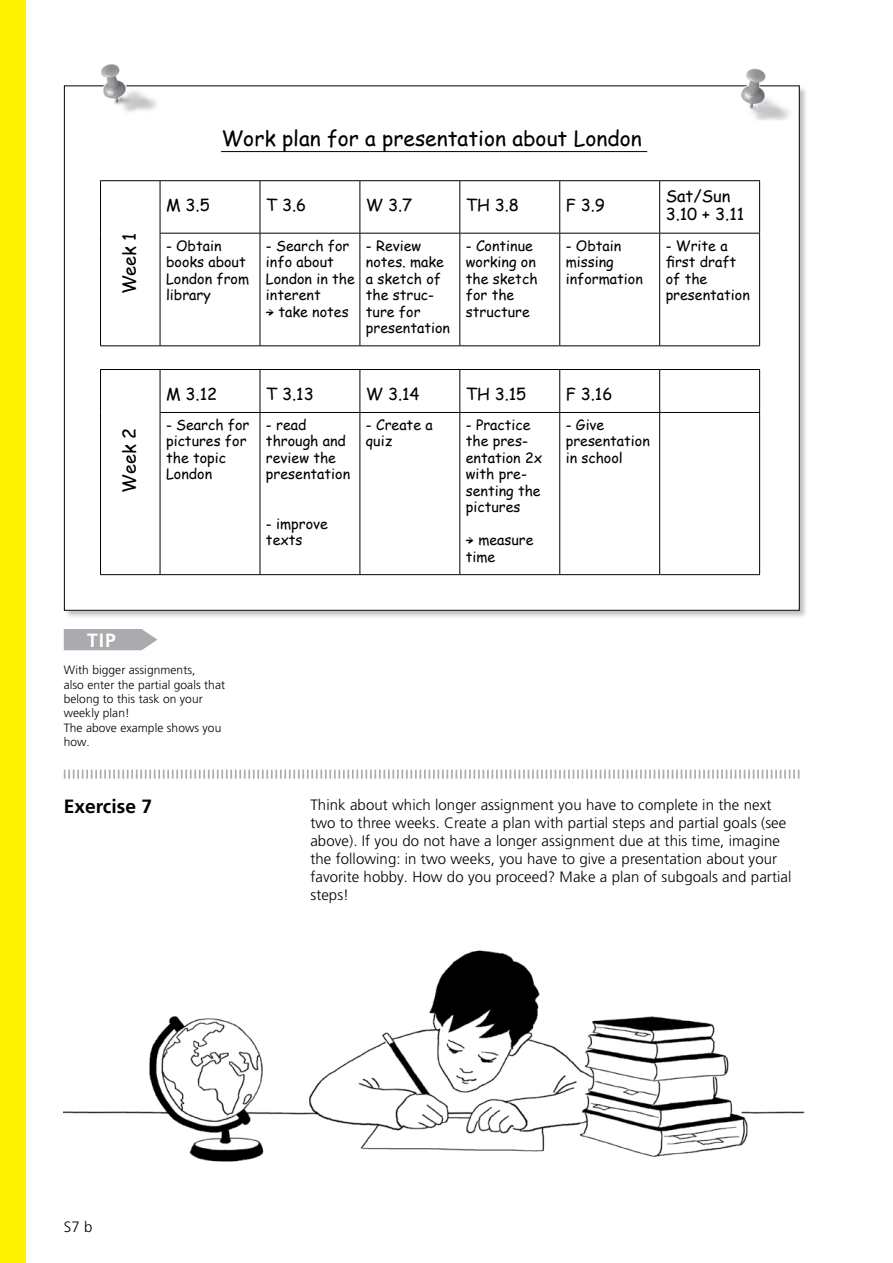
<style>
.page{position:relative;width:893px;height:1263px;background:#fff}
.page>*{position:absolute;margin:0;border:0;box-sizing:border-box;transform-origin:0 0}
.t1{font:21px "Comic Sans MS";color:#000}
.t2{font:700 19.2px "Frutiger LT Pro";color:#000}
.t3{font:700 19.2px "Frutiger LT Pro";color:#fff}
.t4{font:18px "Comic Sans MS";color:#000}
.t5{font:16.5px/18px "Comic Sans MS";color:#000}
.t6{font:300 15px/18px "Frutiger LT Pro";letter-spacing:.005em;color:#000}
.t7{font:14.25px/16.5px "Comic Sans MS";color:#000}
.t8{font:300 12px/14.4px "Frutiger LT Pro";letter-spacing:.005em;color:#000}
</style>
<div class="page">
<img style="left:64px;top:950px;width:741px;height:212px">
<svg style="left:64px;top:770px;width:735px;height:9px"></svg>
<svg style="left:64px;top:629px;width:94px;height:21px;background:#b0b2b5"></svg>
<div style="left:64px;top:85px;width:744px;height:534px;background:#000;opacity:.25"></div>
<div style="left:64px;top:86px;width:735px;height:524px;background:#fff"></div>
<img style="left:100px;top:64px;width:62px;height:48px">
<img style="left:737px;top:68px;width:58px;height:52px">
<hr style="left:100px;top:180px;width:60px;height:1px;background:#000">
<hr style="left:100px;top:181px;width:1px;height:52px;background:#000">
<hr style="left:160px;top:180px;width:100px;height:1px;background:#000">
<hr style="left:160px;top:181px;width:1px;height:52px;background:#000">
<hr style="left:260px;top:180px;width:100px;height:1px;background:#000">
<hr style="left:260px;top:181px;width:1px;height:52px;background:#000">
<hr style="left:360px;top:180px;width:100px;height:1px;background:#000">
<hr style="left:360px;top:181px;width:1px;height:52px;background:#000">
<hr style="left:460px;top:180px;width:100px;height:1px;background:#000">
<hr style="left:459px;top:181px;width:1px;height:52px;background:#000">
<hr style="left:560px;top:180px;width:100px;height:1px;background:#000">
<hr style="left:559px;top:181px;width:1px;height:52px;background:#000">
<hr style="left:660px;top:180px;width:100px;height:1px;background:#000">
<hr style="left:659px;top:181px;width:1px;height:52px;background:#000">
<hr style="left:759px;top:181px;width:1px;height:52px;background:#000">
<hr style="left:100px;top:233px;width:1px;height:112px;background:#000">
<hr style="left:160px;top:233px;width:100px;height:1px;background:#000">
<hr style="left:160px;top:234px;width:1px;height:111px;background:#000">
<hr style="left:260px;top:233px;width:100px;height:1px;background:#000">
<hr style="left:260px;top:234px;width:1px;height:111px;background:#000">
<hr style="left:360px;top:233px;width:100px;height:1px;background:#000">
<hr style="left:360px;top:234px;width:1px;height:111px;background:#000">
<hr style="left:460px;top:233px;width:100px;height:1px;background:#000">
<hr style="left:459px;top:234px;width:1px;height:111px;background:#000">
<hr style="left:560px;top:233px;width:100px;height:1px;background:#000">
<hr style="left:559px;top:234px;width:1px;height:111px;background:#000">
<hr style="left:660px;top:233px;width:100px;height:1px;background:#000">
<hr style="left:659px;top:234px;width:1px;height:111px;background:#000">
<hr style="left:759px;top:234px;width:1px;height:111px;background:#000">
<hr style="left:100px;top:345px;width:60px;height:1px;background:#000">
<hr style="left:160px;top:345px;width:100px;height:1px;background:#000">
<hr style="left:260px;top:345px;width:100px;height:1px;background:#000">
<hr style="left:360px;top:345px;width:100px;height:1px;background:#000">
<hr style="left:460px;top:345px;width:100px;height:1px;background:#000">
<hr style="left:560px;top:345px;width:100px;height:1px;background:#000">
<hr style="left:660px;top:345px;width:100px;height:1px;background:#000">
<hr style="left:221px;top:151px;width:426px;height:1px;background:#000">
<hr style="left:100px;top:369px;width:60px;height:1px;background:#000">
<hr style="left:100px;top:370px;width:1px;height:42px;background:#000">
<hr style="left:160px;top:369px;width:100px;height:1px;background:#000">
<hr style="left:160px;top:370px;width:1px;height:42px;background:#000">
<hr style="left:260px;top:369px;width:100px;height:1px;background:#000">
<hr style="left:260px;top:370px;width:1px;height:42px;background:#000">
<hr style="left:360px;top:369px;width:100px;height:1px;background:#000">
<hr style="left:360px;top:370px;width:1px;height:42px;background:#000">
<hr style="left:460px;top:369px;width:100px;height:1px;background:#000">
<hr style="left:459px;top:370px;width:1px;height:42px;background:#000">
<hr style="left:560px;top:369px;width:100px;height:1px;background:#000">
<hr style="left:559px;top:370px;width:1px;height:42px;background:#000">
<hr style="left:660px;top:369px;width:100px;height:1px;background:#000">
<hr style="left:659px;top:370px;width:1px;height:42px;background:#000">
<hr style="left:759px;top:370px;width:1px;height:42px;background:#000">
<hr style="left:100px;top:412px;width:1px;height:162px;background:#000">
<hr style="left:160px;top:412px;width:100px;height:1px;background:#000">
<hr style="left:160px;top:413px;width:1px;height:161px;background:#000">
<hr style="left:260px;top:412px;width:100px;height:1px;background:#000">
<hr style="left:260px;top:413px;width:1px;height:161px;background:#000">
<hr style="left:360px;top:412px;width:100px;height:1px;background:#000">
<hr style="left:360px;top:413px;width:1px;height:161px;background:#000">
<hr style="left:460px;top:412px;width:100px;height:1px;background:#000">
<hr style="left:459px;top:413px;width:1px;height:161px;background:#000">
<hr style="left:560px;top:412px;width:100px;height:1px;background:#000">
<hr style="left:559px;top:413px;width:1px;height:161px;background:#000">
<hr style="left:660px;top:412px;width:100px;height:1px;background:#000">
<hr style="left:659px;top:413px;width:1px;height:161px;background:#000">
<hr style="left:759px;top:413px;width:1px;height:161px;background:#000">
<hr style="left:100px;top:574px;width:60px;height:1px;background:#000">
<hr style="left:160px;top:574px;width:100px;height:1px;background:#000">
<hr style="left:260px;top:574px;width:100px;height:1px;background:#000">
<hr style="left:360px;top:574px;width:100px;height:1px;background:#000">
<hr style="left:460px;top:574px;width:100px;height:1px;background:#000">
<hr style="left:560px;top:574px;width:100px;height:1px;background:#000">
<hr style="left:660px;top:574px;width:100px;height:1px;background:#000">
<div style="left:0;top:0;width:26px;height:1263px;background:#fff200"></div>
<p class="t4" style="left:116px;top:294px;width:63px;rotate:-90deg">Week 1</p>
<p class="t4" style="left:116px;top:493px;width:66px;rotate:-90deg">Week 2</p>
<h2 class="t3" style="left:87px;top:629px;width:30px">TIP</h2>
<h1 class="t1" style="left:221px;top:123px;width:422px">Work plan for a presentation about London</h1>
<p class="t5" style="left:166px;top:195px;width:45px">M 3.5</p>
<p class="t5" style="left:266px;top:195px;width:42px">T 3.6</p>
<p class="t5" style="left:366px;top:195px;width:48px">W 3.7</p>
<p class="t5" style="left:466px;top:195px;width:55px">TH 3.8</p>
<p class="t5" style="left:566px;top:195px;width:41px">F 3.9</p>
<p class="t5" style="left:666px;top:187px;width:80px">Sat/Sun<br>3.10 + 3.11</p>
<p class="t7" style="left:166px;top:237px;width:85px">- Obtain books about<br>London from library</p>
<p class="t7" style="left:266px;top:237px;width:90px">- Search for info about<br>London in the interent<br>–&gt; take notes</p>
<p class="t7" style="left:366px;top:237px;width:86px">- Review notes. make a sketch of the struc&shy;ture for presentation</p>
<p class="t7" style="left:466px;top:237px;width:73px">- Continue working on the sketch for the structure</p>
<p class="t7" style="left:566px;top:237px;width:79px">- Obtain missing information</p>
<p class="t7" style="left:666px;top:237px;width:86px">- Write a first draft of the presentation</p>
<p class="t5" style="left:166px;top:384px;width:53px">M 3.12</p>
<p class="t5" style="left:266px;top:384px;width:49px">T 3.13</p>
<p class="t5" style="left:366px;top:384px;width:55px">W 3.14</p>
<p class="t5" style="left:466px;top:384px;width:62px">TH 3.15</p>
<p class="t5" style="left:566px;top:384px;width:48px">F 3.16</p>
<p class="t7" style="left:166px;top:416px;width:85px">- Search for pictures for the topic<br>London</p>
<p class="t7" style="left:266px;top:416px;width:86px">- read through and review the presentation</p>
<p class="t7" style="left:266px;top:515px;width:63px">- improve texts</p>
<p class="t7" style="left:366px;top:416px;width:68px">- Create a quiz</p>
<p class="t7" style="left:466px;top:416px;width:78px">- Practice the pres&shy;entation 2x with pre&shy;senting the pictures</p>
<p class="t7" style="left:466px;top:531px;width:69px">–&gt; measure time</p>
<p class="t7" style="left:566px;top:416px;width:86px">- Give presentation in school</p>
<p class="t8" style="left:64px;top:663px;width:163px">With bigger assignments,<br>also enter the partial goals that belong to this task on your weekly plan!<br>The above example shows you how.</p>
<h2 class="t2" style="left:64px;top:795px;width:90px">Exercise 7</h2>
<p class="t6" style="left:310px;top:796px;width:482px">Think about which longer assignment you have to complete in the next two to three weeks. Create a plan with partial steps and partial goals (see above). If you do not have a longer assignment due at this time, imagine the following: in two weeks, you have to give a presentation about your favorite hobby. How do you proceed? Make a plan of subgoals and partial steps!</p>
<p class="t6" style="left:64px;top:1217px;width:30px">S7 b</p>
</div>
